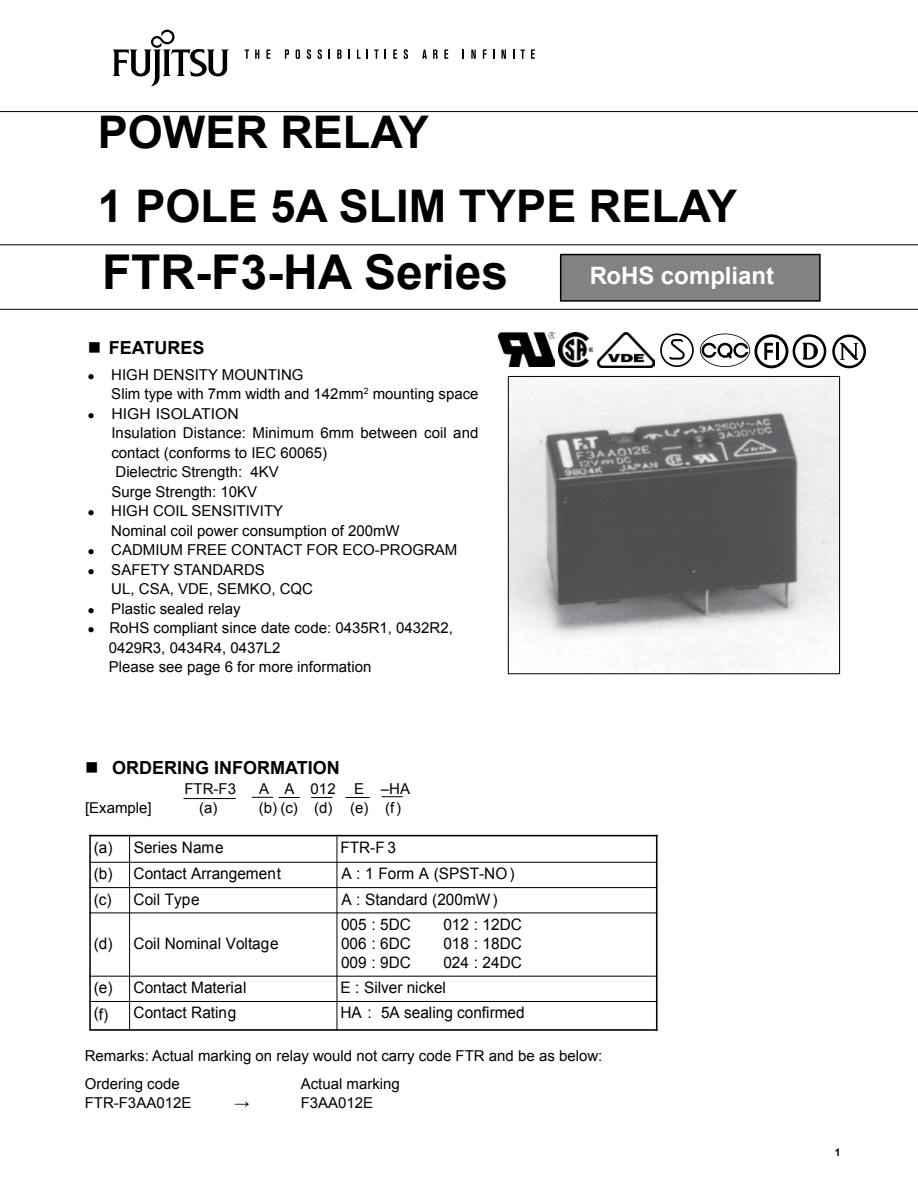
<style>
.page{position:relative;width:918px;height:1188px;background:#fff}
.page>*{position:absolute;margin:0;border:0;box-sizing:border-box;transform-origin:0 0}
.t1{font:700 48px "Arial";color:#000}
.t2{font:700 45px/74.8px "Arial";color:#000}
.t3{font:700 24px "Arial";color:#fff}
.t4{font:700 18px "Arial";color:#000}
.t5{font:15.75px "Arial";color:#000}
.t6{font:15px/19.5px "Arial";color:#000}
.t7{font:15px/19.5px "Arial";color:#000;scale:1.05 1}
</style>
<div class="page">
<svg style="left:252px;top:797px;width:21px;height:1px"></svg>
<svg style="left:279px;top:797px;width:21px;height:1px"></svg>
<svg style="left:311px;top:797px;width:21px;height:1px"></svg>
<svg style="left:382px;top:796px;width:21px;height:1px"></svg>
<svg style="left:346px;top:797px;width:24px;height:1px"></svg>
<hr style="left:184px;top:798px;width:52px;height:1px;background:#000">
<img style="left:510px;top:378px;width:328px;height:294px">
<div style="left:508px;top:376px;width:332px;height:298px;border:1px solid #000"></div>
<svg style="left:0;top:111px;width:918px;height:199px"></svg>
<hr style="left:0;top:245px;width:918px;height:1px;background:#000">
<svg style="left:113px;top:30px;width:116px;height:57px"></svg>
<svg style="left:245px;top:50px;width:4px;height:9px"></svg>
<svg style="left:255px;top:50px;width:4px;height:9px"></svg>
<svg style="left:266px;top:50px;width:4px;height:9px"></svg>
<svg style="left:285px;top:50px;width:4px;height:9px"></svg>
<svg style="left:296px;top:49px;width:4px;height:10px"></svg>
<svg style="left:307px;top:49px;width:4px;height:10px"></svg>
<svg style="left:318px;top:49px;width:4px;height:10px"></svg>
<svg style="left:337px;top:50px;width:5px;height:9px"></svg>
<svg style="left:348px;top:50px;width:2px;height:9px"></svg>
<svg style="left:357px;top:50px;width:4px;height:9px"></svg>
<svg style="left:374px;top:50px;width:5px;height:9px"></svg>
<svg style="left:393px;top:50px;width:4px;height:9px"></svg>
<svg style="left:404px;top:49px;width:4px;height:10px"></svg>
<svg style="left:422px;top:50px;width:5px;height:9px"></svg>
<svg style="left:433px;top:50px;width:5px;height:9px"></svg>
<svg style="left:444px;top:50px;width:4px;height:9px"></svg>
<svg style="left:471px;top:50px;width:5px;height:9px"></svg>
<svg style="left:483px;top:50px;width:4px;height:9px"></svg>
<svg style="left:501px;top:50px;width:5px;height:9px"></svg>
<svg style="left:521px;top:50px;width:4px;height:9px"></svg>
<svg style="left:531px;top:50px;width:4px;height:9px"></svg>
<hr style="left:89px;top:835px;width:568px;height:1px;background:#000">
<hr style="left:89px;top:1001px;width:568px;height:1px;background:#000">
<hr style="left:89px;top:976px;width:568px;height:1px;background:#000">
<hr style="left:89px;top:913px;width:568px;height:1px;background:#000">
<hr style="left:89px;top:887px;width:568px;height:1px;background:#000">
<hr style="left:89px;top:862px;width:568px;height:1px;background:#000">
<hr style="left:89px;top:1029px;width:568px;height:2px;background:#000">
<hr style="left:89px;top:835px;width:2px;height:195px;background:#000">
<hr style="left:337px;top:835px;width:1px;height:195px;background:#000">
<hr style="left:129px;top:835px;width:1px;height:195px;background:#000">
<hr style="left:656px;top:835px;width:1px;height:196px;background:#000">
<div style="left:561px;top:255px;width:259px;height:46px;background:#808284"></div>
<div style="left:560px;top:254px;width:261px;height:48px;border:2px solid #000"></div>
<img style="left:559px;top:333px;width:33px;height:34px">
<img style="left:498px;top:333px;width:56px;height:34px">
<img style="left:597px;top:333px;width:57px;height:34px">
<svg style="left:832px;top:335px;width:34px;height:33px"></svg>
<svg style="left:660px;top:333px;width:34px;height:34px"></svg>
<svg style="left:700px;top:334px;width:126px;height:34px"></svg>
<svg style="left:101px;top:190px;width:15px;height:32px"></svg>
<h2 class="t2" style="left:135px;top:99px;width:603px;text-indent:-38px">POWER RELAY<br>POLE 5A sLIM TYPE RELAY</h2>
<h1 class="t1" style="left:102px;top:254px;width:408px">FTR-F3-HA series</h1>
<p class="t4" style="left:88px;top:341px;width:118px">■ FEATuREs</p>
<p class="t6" style="left:111px;top:366px;width:369px;text-indent:-24px">● HIGH DENSITY MOUNTING<br>Slim type with 7mm width and 142mm<sup>2</sup> mounting space</p>
<p class="t7" style="left:111px;top:405px;width:351px;text-indent:-24px">● HIGH ISOLATION<br>Insulation Distance: Minimum 6mm between coil and contact (conforms to IEC 60065)<br>Dielectric Strength: 4KV<br>Surge Strength: 10KV</p>
<p class="t6" style="left:111px;top:503px;width:290px;text-indent:-24px">● HIGH COIL SENSITIVITY<br>Nominal coil power consumption of 200mW</p>
<p class="t6" style="left:88px;top:542px;width:371px">● CADMIUM FREE CONTACT FOR ECO-PROGRAM</p>
<p class="t6" style="left:111px;top:561px;width:203px;text-indent:-24px">● SAFETY STANDARDS<br>UL, CSA, VDE, SEMKO, CQC</p>
<p class="t6" style="left:88px;top:600px;width:154px">● Plastic sealed relay</p>
<p class="t6" style="left:109px;top:620px;width:346px;text-indent:-21px">● RoHS compliant since date code: 0435R1, 0432R2,<br>0429R3, 0434R4, 0437L2<br>Please see page 6 for more information</p>
<p class="t4" style="left:85px;top:761px;width:256px">■ ORDERING INFORMATION</p>
<p class="t6" style="left:184px;top:780px;width:53px">FTR-F3</p>
<p class="t6" style="left:259px;top:780px;width:153px">A A 012 E –HA</p>
<p class="t6" style="left:85px;top:799px;width:68px">[Example]</p>
<p class="t6" style="left:199px;top:799px;width:20px">(a)</p>
<p class="t6" style="left:259px;top:799px;width:144px">(b) (c) (d) (e) (f)</p>
<p class="t5" style="left:94px;top:842px;width:20px">)a(</p>
<p class="t5" style="left:134px;top:842px;width:92px">S sei re N ma e</p>
<p class="t5" style="left:340px;top:842px;width:57px">RTF F- 3</p>
<p class="t5" style="left:94px;top:868px;width:20px">)b(</p>
<p class="t5" style="left:134px;top:868px;width:149px">C At ca t no megna r r t ne</p>
<p class="t5" style="left:341px;top:868px;width:175px">A 1: mr oF A S( P S N-T O )</p>
<p class="t5" style="left:94px;top:893px;width:19px">)c(</p>
<p class="t5" style="left:134px;top:893px;width:68px">C epyTl i o</p>
<p class="t5" style="left:341px;top:893px;width:158px">A S: d r adna t m002 ( W )</p>
<p class="t5" style="left:94px;top:937px;width:20px">)d(</p>
<p class="t5" style="left:134px;top:937px;width:147px">C Nl i o mo Vl an i ega t l o</p>
<p class="t5" style="left:341px;top:918px;width:71px">500 D5: C</p>
<p class="t5" style="left:443px;top:918px;width:80px">210 D21: C</p>
<p class="t5" style="left:341px;top:937px;width:71px">600 D6: C</p>
<p class="t5" style="left:443px;top:937px;width:80px">810 D81: C</p>
<p class="t5" style="left:341px;top:956px;width:71px">900 D9: C</p>
<p class="t5" style="left:443px;top:956px;width:80px">420 D42: C</p>
<p class="t5" style="left:94px;top:981px;width:20px">)e(</p>
<p class="t5" style="left:134px;top:981px;width:115px">C Mt catno lai reta</p>
<p class="t5" style="left:340px;top:981px;width:107px">E S: rev l i nickel</p>
<p class="t5" style="left:94px;top:1007px;width:7px">(</p>
<p class="t5" style="left:134px;top:1007px;width:104px">C Rt catno gni ta</p>
<p class="t5" style="left:381px;top:1007px;width:145px">5A sealing confirmed</p>
<p class="t5" style="left:99px;top:1008px;width:11px">)f</p>
<p class="t5" style="left:340px;top:1007px;width:33px">HA :</p>
<h3 class="t3" style="left:590px;top:267px;width:186px">RoHs compliant</h3>
<p class="t6" style="left:85px;top:1043px;width:519px;line-height:28px">Remarks: Actual marking on relay would not carry code FTR and be as below:<br>Ordering code</p>
<p class="t6" style="left:301px;top:1075px;width:101px">Actual marking</p>
<p class="t6" style="left:85px;top:1093px;width:108px">FTR-F3AA012E</p>
<p class="t6" style="left:234px;top:1093px;width:16px">→</p>
<p class="t6" style="left:301px;top:1093px;width:74px">F3AA012E</p>
</div>
